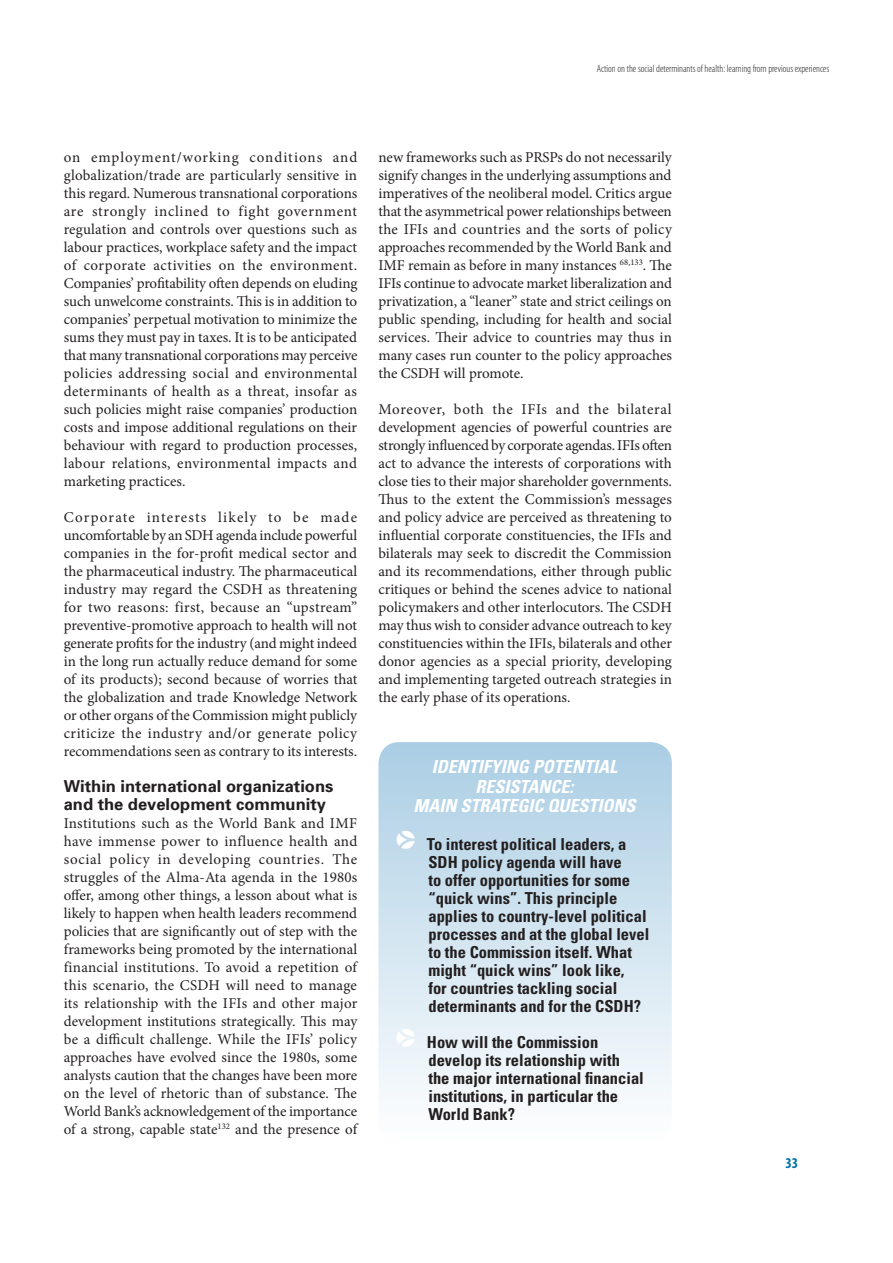
<style>
.page{position:relative;width:893px;height:1263px;background:#fff}
.page>*{position:absolute;margin:0;border:0;box-sizing:border-box;transform-origin:0 0}
.t1{font:italic 700 condensed 18px/19.5px "Univers";color:#fff;text-align:center}
.t2{font:700 condensed 16.5px/18px "Univers";color:#231f20}
.t3{font:700 16.5px/18px "Univers";color:#231f20}
.t4{font:15px/18px "Minion Pro";color:#231f20;text-align:justify}
.t5{font:700 condensed 15px "Myriad Pro";color:#0073ae}
.t6{font:300 condensed 10.5px "Myriad Pro";color:#231f20}
</style>
<div class="page">
<div style="left:378px;top:742px;width:294px;height:401px;background:linear-gradient(to bottom,#abcee4,#fefefe);border-radius:21px"></div>
<p class="t6" style="left:597px;top:63px;width:234px">Action on the social determinants of health: learning from previous experiences</p>
<p class="t4" style="left:64px;top:148px;width:295px">on employment/working conditions and globalization/trade are particularly sensitive in this regard. Numerous transnational corporations are strongly inclined to fight government regulation and controls over questions such as labour practices, workplace safety and the impact of corporate activities on the environment.<br>Companies’ profitability often depends on eluding such unwelcome constraints. This is in addition to companies’ perpetual motivation to minimize the sums they must pay in taxes. It is to be anticipated that many transnational corporations may perceive policies addressing social and environmental determinants of health as a threat, insofar as such policies might raise companies’ production costs and impose additional regulations on their behaviour with regard to production processes, labour relations, environmental impacts and marketing practices.</p>
<p class="t4" style="left:64px;top:508px;width:295px">Corporate interests likely to be made uncomfortable by an SDH agenda include powerful companies in the for-profit medical sector and the pharmaceutical industry. The pharmaceutical industry may regard the CSDH as threatening for two reasons: first, because an “upstream” preventive-promotive approach to health will not generate profits for the industry (and might indeed in the long run actually reduce demand for some of its products); second because of worries that the globalization and trade Knowledge Network or other organs of the Commission might publicly criticize the industry and/or generate policy recommendations seen as contrary to its interests.</p>
<p class="t3" style="left:64px;top:777px;width:271px">Within international organizations and the development community</p>
<p class="t4" style="left:64px;top:814px;width:295px">Institutions such as the World Bank and IMF have immense power to influence health and social policy in developing countries. The struggles of the Alma-Ata agenda in the 1980s offer, among other things, a lesson about what is likely to happen when health leaders recommend policies that are significantly out of step with the frameworks being promoted by the international financial institutions. To avoid a repetition of this scenario, the CSDH will need to manage its relationship with the IFIs and other major development institutions strategically. This may be a difficult challenge. While the IFIs’ policy approaches have evolved since the 1980s, some analysts caution that the changes have been more on the level of rhetoric than of substance. The World Bank’s acknowledgement of the importance of a strong, capable state<sup>132</sup> and the presence of</p>
<p class="t4" style="left:378px;top:148px;width:295px">new frameworks such as PRSPs do not necessarily signify changes in the underlying assumptions and imperatives of the neoliberal model. Critics argue that the asymmetrical power relationships between the IFIs and countries and the sorts of policy approaches recommended by the World Bank and IMF remain as before in many instances <sup>68,133</sup>. The IFIs continue to advocate market liberalization and privatization, a “leaner” state and strict ceilings on public spending, including for health and social services. Their advice to countries may thus in many cases run counter to the policy approaches the CSDH will promote.</p>
<p class="t4" style="left:378px;top:400px;width:295px">Moreover, both the IFIs and the bilateral development agencies of powerful countries are strongly influenced by corporate agendas. IFIs often act to advance the interests of corporations with close ties to their major shareholder governments.<br>Thus to the extent the Commission’s messages and policy advice are perceived as threatening to influential corporate constituencies, the IFIs and bilaterals may seek to discredit the Commission and its recommendations, either through public critiques or behind the scenes advice to national policymakers and other interlocutors. The CSDH may thus wish to consider advance outreach to key constituencies within the IFIs, bilaterals and other donor agencies as a special priority, developing and implementing targeted outreach strategies in the early phase of its operations.</p>
<p class="t1" style="left:413px;top:756px;width:223px">IDENTIFYING POTENTIAL<br>RESISTANCE:<br>MAIN STRATEGIC QUESTIONS</p>
<p class="t2" style="left:428px;top:834px;width:222px;text-indent:-32px"><sup>p</sup> To interest political leaders, a<br>SDH policy agenda will have<br>to offer opportunities for some “quick wins”. This principle applies to country-level political processes and at the global level to the Commission itself. What might “quick wins” look like,<br>for countries tackling social determinants and for the CSDH?</p>
<p class="t2" style="left:428px;top:1032px;width:217px;text-indent:-31px"><sup>p</sup> How will the Commission develop its relationship with the major international financial institutions, in particular the<br>World Bank?</p>
<p class="t5" style="left:785px;top:1153px;width:14px">33</p>
</div>
